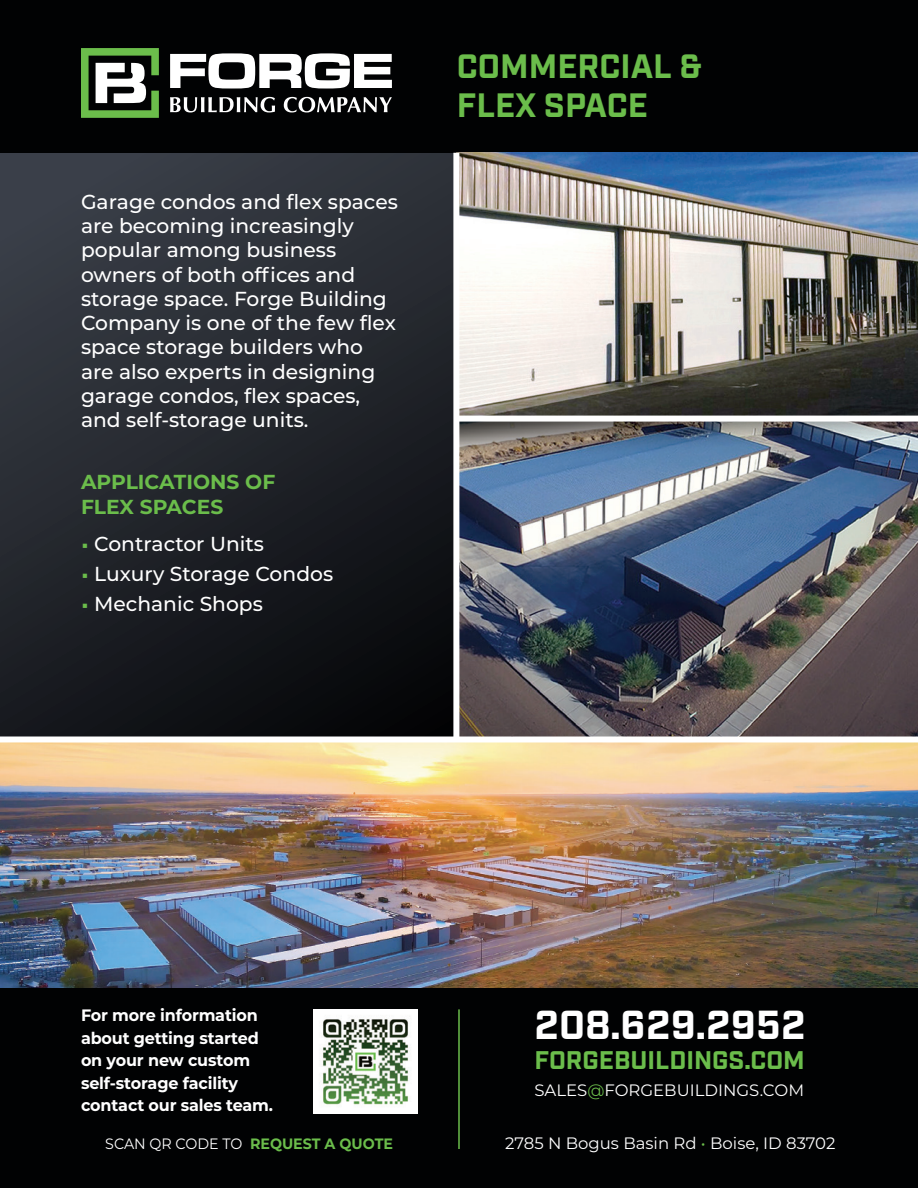
<style>
.page{position:relative;width:918px;height:1188px;background:#fff}
.page>*{position:absolute;margin:0;border:0;box-sizing:border-box;transform-origin:0 0}
.t1{font:700 40.5px "Industry";letter-spacing:.005em;color:#fff}
.Body_Copy{font:700 33.75px/39px "Industry";color:#6bbd4b}
.t2{font:700 25.5px "Industry";color:#6bbd4b}
.Intro_para{font:500 20.25px/24.3px "Montserrat";color:#fff}
.Bullet_Header{font:700 20.25px/24.3px "Montserrat";color:#6bbd4b}
.t3{font:700 16.5px/22.5px "Montserrat";letter-spacing:-.01em;color:#fff}
.t4{font:16.5px "Montserrat";color:#fff}
.t5{font:700 15px "Montserrat";color:#6bbd4b;scale:.95 1}
.s1{font-family:"Acumin Pro";color:#6bbd4b}
.s2{font-weight:400;color:#fff}
.s3{color:#6bbd4b}
</style>
<div class="page">
<div style="left:0;top:153px;width:517px;height:597px;background:linear-gradient(to bottom,#383d46,#0b0d10)"></div>
<div style="left:0;top:988px;width:918px;height:200px;background:#010203"></div>
<hr style="left:458px;top:1009px;width:2px;height:140px;background:#6bbd4b">
<img style="left:314px;top:1009px;width:104px;height:104px">
<div style="left:0;top:0;width:918px;height:153px;background:#010203"></div>
<svg style="left:170px;top:97px;width:105px;height:15px"></svg>
<svg style="left:284px;top:97px;width:108px;height:15px"></svg>
<svg style="left:170px;top:53px;width:222px;height:36px"></svg>
<svg style="left:81px;top:48px;width:78px;height:70px"></svg>
<img style="left:459px;top:153px;width:459px;height:271px">
<img style="left:460px;top:422px;width:458px;height:315px">
<img style="left:0;top:743px;width:918px;height:245px">
<div style="left:453px;top:153px;width:6px;height:589px;background:#fff"></div>
<div style="left:454px;top:416px;width:464px;height:6px;background:#fff"></div>
<div style="left:0;top:737px;width:918px;height:6px;background:#fff"></div>
<p class="Intro_para" style="left:81px;top:188px;width:318px">Garage condos and flex spaces are becoming increasingly popular among business owners of both offices and storage space. Forge Building<br>Company is one of the few flex space storage builders who are also experts in designing garage condos, flex spaces, and self-storage units.</p>
<p class="Bullet_Header" style="left:81px;top:469px;width:196px">APPLICATIONS OF<br>FLEX SPACES</p>
<p class="Intro_para" style="left:81px;top:530px;width:185px"><span class="s1">•</span> Contractor Units</p>
<p class="Intro_para" style="left:81px;top:561px;width:254px"><span class="s1">•</span> Luxury Storage Condos</p>
<p class="Intro_para" style="left:81px;top:591px;width:183px"><span class="s1">•</span> Mechanic Shops</p>
<p class="Body_Copy" style="left:457px;top:48px;width:246px">COMMERCIAL &amp;<br>FLEX SPACE</p>
<p class="t3" style="left:81px;top:1003px;width:194px">For more information about getting started on your new custom self-storage facility contact our sales team.</p>
<p class="t5" style="left:105px;top:1133px;width:304px"><span class="s2">SCAN QR CODE TO</span> REQUEST A QUOTE</p>
<h1 class="t1" style="left:535px;top:1001px;width:273px">208.629.2952</h1>
<p class="t2" style="left:535px;top:1045px;width:272px">FORGEBUILDINGS.COM</p>
<p class="t4" style="left:535px;top:1079px;width:271px">SALES<span class="s3">@</span>FORGEBUILDINGS.COM</p>
<p class="t4" style="left:505px;top:1132px;width:332px">2785 N Bogus Basin Rd <span class="s3">•</span> Boise, ID 83702</p>
</div>
